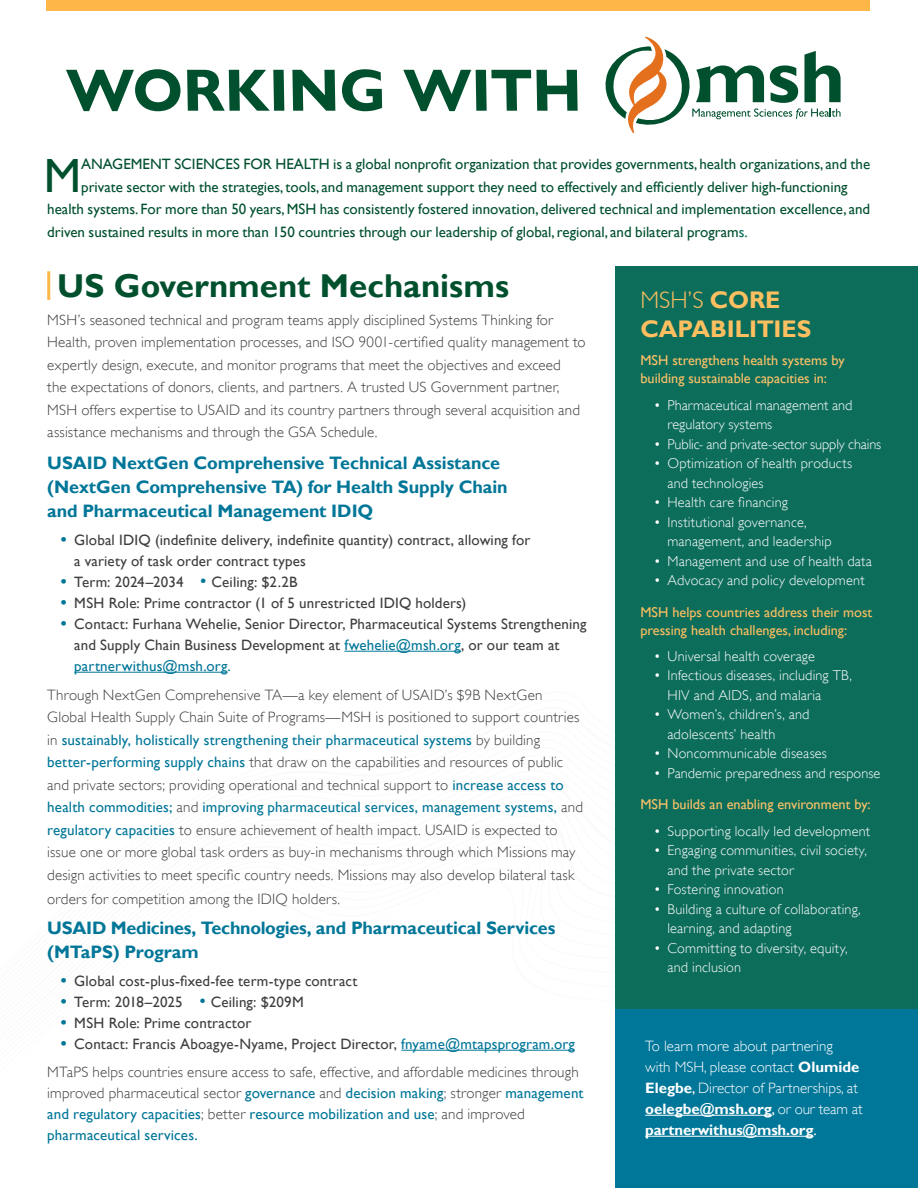
<style>
.page{position:relative;width:918px;height:1188px;background:#fff}
.page>*{position:absolute;margin:0;border:0;box-sizing:border-box;transform-origin:0 0}
.Big_Title{font:700 60px "Gill Sans Nova";color:#00502e}
.Body_Text{font:48px "Gill Sans";color:#00502e}
.t1{font:700 33px "Gill Sans";color:#00502e}
.t2{font:700 24px/28.5px "Gill Sans";letter-spacing:-.005em;color:#fdbf60}
.Paragraph{font:700 18px/24px "Gill Sans";letter-spacing:-.005em;color:#007698}
.body{font:300 15px/22.5px "Gill Sans";letter-spacing:.01em;color:#3e3e3f}
.t3{font:15px/21px "Gill Sans";letter-spacing:.01em;color:#3e3e3f}
.Body_Text-2{font:15px "Gill Sans";color:#00502e}
.Paragraph-2{font:300 15px/21px "Gill Sans";letter-spacing:.01em;color:#3e3e3f}
.Bodytext{font:300 15px/21px "Gill Sans";color:#fff}
.t4{font:300 14.25px/19.5px "Gill Sans";letter-spacing:.015em;color:#fff}
.NEW___Stats_text{font:14.25px/18px "Gill Sans";color:#fdc267}
.NEW___Stats_text-2{font:14.25px/18px "Gill Sans";color:#fdbf60}
.t5{font:300 14.25px "Gill Sans";letter-spacing:-.005em;color:#fff}
.s1{color:#0d6d5b}
.s2{font-weight:700;font-size:16.5px;color:#007698}
.s3{font-size:18px;color:#007698}
.s4{color:#007698}
.s5{font-weight:400;color:#007698}
.s6{font-weight:300}
.s7{font-weight:700}
.s8{font-weight:400}
</style>
<div class="page">
<div style="left:46px;top:0;width:824px;height:11px;background:#ffb649"></div>
<hr style="left:344px;top:651px;width:117px;height:1px;background:#007698">
<hr style="left:74px;top:672px;width:153px;height:1px;background:#007698">
<hr style="left:401px;top:1050px;width:174px;height:1px;background:#007698">
<div style="left:616px;top:267px;width:302px;height:921px;background:#0d6d5b"></div>
<hr style="left:47px;top:271px;width:3px;height:29px;background:#ffb649">
<div style="left:616px;top:1010px;width:302px;height:178px;background:#007698"></div>
<hr style="left:645px;top:1115px;width:127px;height:1px;background:#fff">
<hr style="left:645px;top:1136px;width:168px;height:1px;background:#fff">
<svg style="left:605px;top:37px;width:236px;height:96px"></svg>
<p class="Big_Title" style="left:67px;top:53px;width:518px">WORKING WITH</p>
<p class="Body_Text" style="left:44px;top:147px;width:39px">M</p>
<p class="Body_Text-2" style="left:81px;top:155px;width:791px">ANAGEMENT SCIENCES FOR HEALTH is a global nonprofit organization that provides governments, health organizations, and the</p>
<p class="Body_Text-2" style="left:81px;top:178px;width:768px">private sector with the strategies, tools, and management support they need to effectively and efficiently deliver high-functioning</p>
<p class="Body_Text-2" style="left:47px;top:200px;width:825px">health systems. For more than 50 years, MSH has consistently fostered innovation, delivered technical and implementation excellence, and</p>
<p class="Body_Text-2" style="left:47px;top:223px;width:702px">driven sustained results in more than 150 countries through our leadership of global, regional, and bilateral program<span class="s1">s.</span></p>
<h1 class="t1" style="left:57px;top:266px;width:454px">US Government Mechanisms</h1>
<p class="body" style="left:47px;top:309px;width:540px">MSH’s seasoned technical and program teams apply disciplined Systems Thinking for Health, proven implementation processes, and ISO 9001-certified quality management to expertly design, execute, and monitor programs that meet the objectives and exceed<br>the expectations of donors, clients, and partners. A trusted US Government partner, MSH offers expertise to USAID and its country partners through several acquisition and assistance mechanisms and through the GSA Schedule.</p>
<p class="Paragraph" style="left:47px;top:452px;width:462px">USAID NextGen Comprehensive Technical Assistance (NextGen Comprehensive TA) for Health Supply Chain and Pharmaceutical Management IDIQ</p>
<p class="t3" style="left:74px;top:530px;width:458px;text-indent:-14px"><span class="s2">•</span> Global IDIQ (indefinite delivery, indefinite quantity) contract, allowing for a variety of task order contract types</p>
<p class="t3" style="left:61px;top:572px;width:238px"><span class="s2">•</span> Term: 2024–2034 <span class="s3">•</span> Ceiling: $2.2B</p>
<p class="t3" style="left:61px;top:593px;width:407px"><span class="s2">•</span> MSH Role: Prime contractor (1 of 5 unrestricted IDIQ holders)</p>
<p class="t3" style="left:74px;top:614px;width:514px;text-indent:-14px"><span class="s2">•</span> Contact: Furhana Wehelie, Senior Director, Pharmaceutical Systems Strengthening and Supply Chain Business Development at <span class="s4">fwehelie@msh.org</span>, or our team at <span class="s4">partnerwithus@msh.org.</span></p>
<p class="body" style="left:47px;top:683px;width:537px">Through NextGen Comprehensive TA—a key element of USAID’s $9B NextGen Global Health Supply Chain Suite of Programs—MSH is positioned to support countries in <span class="s5">sustainably, holistically strengthening their pharmaceutical systems</span> by building <span class="s5">better-performing supply chains</span> that draw on the capabilities and resources of public and private sectors; providing operational and technical support to <span class="s5">increase access to health commodities;</span> and <span class="s5">improving pharmaceutical services, management systems,</span> and <span class="s5">regulatory capacities</span> to ensure achievement of health impact. USAID is expected to issue one or more global task orders as buy-in mechanisms through which Missions may design activities to meet specific country needs. Missions may also develop bilateral task</p>
<p class="body" style="left:47px;top:887px;width:294px">orders for competition among the IDIQ holders.</p>
<p class="Paragraph" style="left:47px;top:917px;width:510px">USAID Medicines, Technologies, and Pharmaceutical Services (MTaPS) Program</p>
<p class="t3" style="left:61px;top:971px;width:298px"><span class="s2">•</span> Global cost-plus-fixed-fee term-type contract</p>
<p class="t3" style="left:61px;top:992px;width:245px"><span class="s2">•</span> Term: 2018–2025 <span class="s3">•</span> Ceiling: $209M</p>
<p class="t3" style="left:61px;top:1013px;width:192px"><span class="s2">•</span> MSH Role: Prime contractor</p>
<p class="t3" style="left:61px;top:1034px;width:516px"><span class="s2">•</span> Contact: Francis Aboagye-Nyame, Project Director, <span class="s4">fnyame@mtapsprogram.org</span></p>
<p class="Paragraph-2" style="left:47px;top:1061px;width:538px">MTaPS helps countries ensure access to safe, effective, and affordable medicines through improved pharmaceutical sector <span class="s5">governance</span> and <span class="s5">decision making</span>; stronger <span class="s5">management and regulatory capacities</span>; better <span class="s5">resource mobilization and use</span>; and improved <span class="s5">pharmaceutical services.</span></p>
<p class="t2" style="left:640px;top:286px;width:172px"><span class="s6">MSH’S</span> CORE<br>CAPABILITIES</p>
<p class="NEW___Stats_text" style="left:640px;top:352px;width:206px">MSH strengthens health systems by building sustainable capacities in:</p>
<p class="t4" style="left:667px;top:395px;width:187px;text-indent:-14px">• Pharmaceutical management and regulatory systems</p>
<p class="t5" style="left:654px;top:435px;width:229px">• Public- and private-sector supply chains</p>
<p class="t4" style="left:667px;top:453px;width:186px;text-indent:-14px">• Optimization of health products and technologies</p>
<p class="t4" style="left:654px;top:492px;width:136px">• Health care financing</p>
<p class="t4" style="left:667px;top:512px;width:166px;text-indent:-14px">• Institutional governance, management, and leadership</p>
<p class="t4" style="left:654px;top:551px;width:220px">• Management and use of health data</p>
<p class="t4" style="left:654px;top:570px;width:212px">• Advocacy and policy development</p>
<p class="NEW___Stats_text-2" style="left:640px;top:603px;width:233px">MSH helps countries address their most pressing health challenges, including:</p>
<p class="t4" style="left:654px;top:646px;width:163px">• Universal health coverage</p>
<p class="t4" style="left:667px;top:666px;width:186px;text-indent:-14px">• Infectious diseases, including TB,<br>HIV and AIDS, and malaria</p>
<p class="t4" style="left:667px;top:705px;width:144px;text-indent:-14px">• Women’s, children’s, and adolescents’ health</p>
<p class="t4" style="left:654px;top:744px;width:175px">• Noncommunicable diseases</p>
<p class="t4" style="left:654px;top:763px;width:228px">• Pandemic preparedness and response</p>
<p class="NEW___Stats_text" style="left:640px;top:796px;width:232px">MSH builds an enabling environment by:</p>
<p class="t4" style="left:654px;top:821px;width:218px">• Supporting locally led development</p>
<p class="t4" style="left:667px;top:840px;width:201px;text-indent:-14px">• Engaging communities, civil society, and the private sector</p>
<p class="t4" style="left:654px;top:879px;width:131px">• Fostering innovation</p>
<p class="t4" style="left:667px;top:899px;width:195px;text-indent:-14px">• Building a culture of collaborating, learning, and adapting</p>
<p class="t4" style="left:667px;top:938px;width:182px;text-indent:-14px">• Committing to diversity, equity, and inclusion</p>
<p class="Bodytext" style="left:645px;top:1036px;width:219px">To learn more about partnering<br>with MSH, please contact <span class="s7">Olumide<br>Elegbe</span><span class="s8">,</span> Director of Partnerships, at <span class="s7">oelegbe@msh.org</span><span class="s8">,</span> or our team at <span class="s7">partnerwithus@msh.org</span><span class="s8">.</span></p>
</div>
